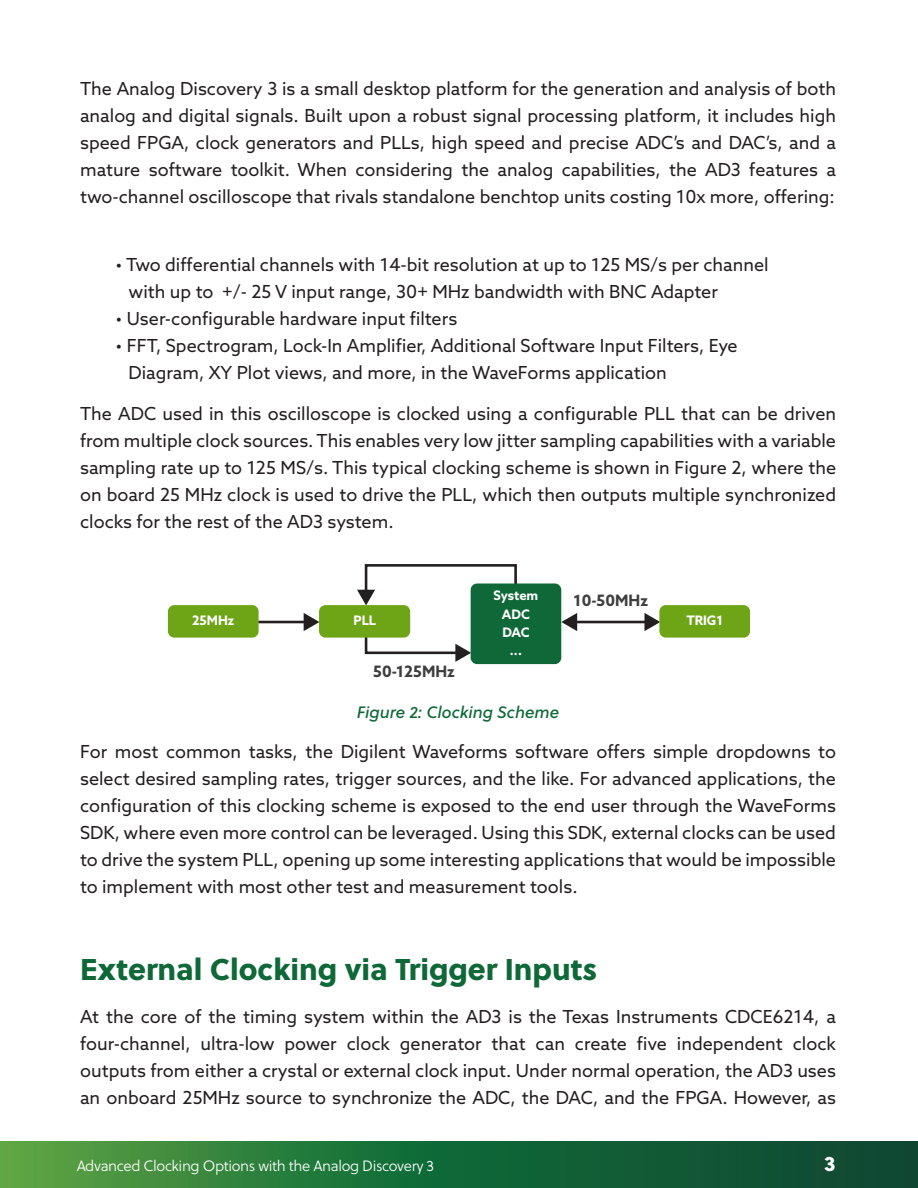
<style>
.page{position:relative;width:918px;height:1188px;background:#fff}
.page>*{position:absolute;margin:0;border:0;box-sizing:border-box;transform-origin:0 0}
.t1{font:30px "Soleil Xb";color:#0f6838}
.t2{font:21px "Soleil Xb";color:#fff}
.t3{font:18px/27px "Azo Sans";color:#231f20;text-align:justify}
.t4{font:italic 16.5px "Soleil Bk";color:#0f6838}
.t5{font:700 15.75px "Azo Sans";color:#3e3e3f}
.t6{font:15px "Soleil Lt";letter-spacing:-.025em;color:#fff}
.t7{font:700 13.05px/18.3px "Azo Sans";color:#fff;text-align:center}
</style>
<div class="page">
<svg style="left:0;top:1141px;width:918px;height:47px;background:#226e39"></svg>
<svg style="left:357px;top:564px;width:161px;height:41px"></svg>
<svg style="left:364px;top:632px;width:107px;height:30px"></svg>
<hr style="left:258px;top:621px;width:48px;height:2px;background:#231f20">
<svg style="left:304px;top:613px;width:15px;height:18px"></svg>
<hr style="left:575px;top:621px;width:72px;height:2px;background:#231f20">
<svg style="left:561px;top:613px;width:16px;height:18px"></svg>
<svg style="left:644px;top:613px;width:15px;height:18px"></svg>
<div style="left:168px;top:605px;width:91px;height:33px;background:#6ea516;border-radius:6px"></div>
<div style="left:319px;top:605px;width:91px;height:33px;background:#6ea516;border-radius:6px"></div>
<div style="left:471px;top:584px;width:90px;height:80px;background:#0f6838;border-radius:6px"></div>
<div style="left:659px;top:605px;width:91px;height:33px;background:#6ea516;border-radius:6px"></div>
<p class="t3" style="left:80px;top:75px;width:758px">The Analog Discovery 3 is a small desktop platform for the generation and analysis of both analog and digital signals. Built upon a robust signal processing platform, it includes high speed FPGA, clock generators and PLLs, high speed and precise ADC’s and DAC’s, and a mature software toolkit. When considering the analog capabilities, the AD3 features a two-channel oscilloscope that rivals standalone benchtop units costing 10x more, offering:</p>
<p class="t3" style="left:129px;top:250px;width:642px;text-indent:-13px">• Two differential channels with 14-bit resolution at up to 125 MS/s per channel with up to +/- 25 V input range, 30+ MHz bandwidth with BNC Adapter</p>
<p class="t3" style="left:116px;top:304px;width:343px">• User-configurable hardware input filters</p>
<p class="t3" style="left:129px;top:331px;width:611px;text-indent:-13px">• FFT, Spectrogram, Lock-In Amplifier, Additional Software Input Filters, Eye<br>Diagram, XY Plot views, and more, in the WaveForms application</p>
<p class="t3" style="left:80px;top:400px;width:758px">The ADC used in this oscilloscope is clocked using a configurable PLL that can be driven from multiple clock sources. This enables very low jitter sampling capabilities with a variable sampling rate up to 125 MS/s. This typical clocking scheme is shown in Figure 2, where the on board 25 MHz clock is used to drive the PLL, which then outputs multiple synchronized clocks for the rest of the AD3 system.</p>
<p class="t7" style="left:192px;top:611px;width:44px">25MHz</p>
<p class="t7" style="left:354px;top:611px;width:24px">PLL</p>
<p class="t5" style="left:373px;top:661px;width:83px">50-125MHz</p>
<p class="t7" style="left:493px;top:586px;width:46px">System<br>ADC<br>DAC<br>...</p>
<p class="t4" style="left:357px;top:700px;width:204px">Figure 2: Clocking Scheme</p>
<p class="t5" style="left:574px;top:590px;width:76px">10-50MHz</p>
<p class="t7" style="left:686px;top:611px;width:38px">TRIG1</p>
<p class="t3" style="left:80px;top:738px;width:758px">For most common tasks, the Digilent Waveforms software offers simple dropdowns to select desired sampling rates, trigger sources, and the like. For advanced applications, the configuration of this clocking scheme is exposed to the end user through the WaveForms SDK, where even more control can be leveraged. Using this SDK, external clocks can be used to drive the system PLL, opening up some interesting applications that would be impossible to implement with most other test and measurement tools.</p>
<h1 class="t1" style="left:80px;top:946px;width:519px">External Clocking via Trigger Inputs</h1>
<p class="t3" style="left:80px;top:1003px;width:758px">At the core of the timing system within the AD3 is the Texas Instruments CDCE6214, a four-channel, ultra-low power clock generator that can create five independent clock outputs from either a crystal or external clock input. Under normal operation, the AD3 uses an onboard 25MHz source to synchronize the ADC, the DAC, and the FPGA. However, as</p>
<p class="t6" style="left:77px;top:1155px;width:359px">Advanced Clocking Options with the Analog Discovery 3</p>
<p class="t2" style="left:824px;top:1147px;width:13px">3</p>
</div>
